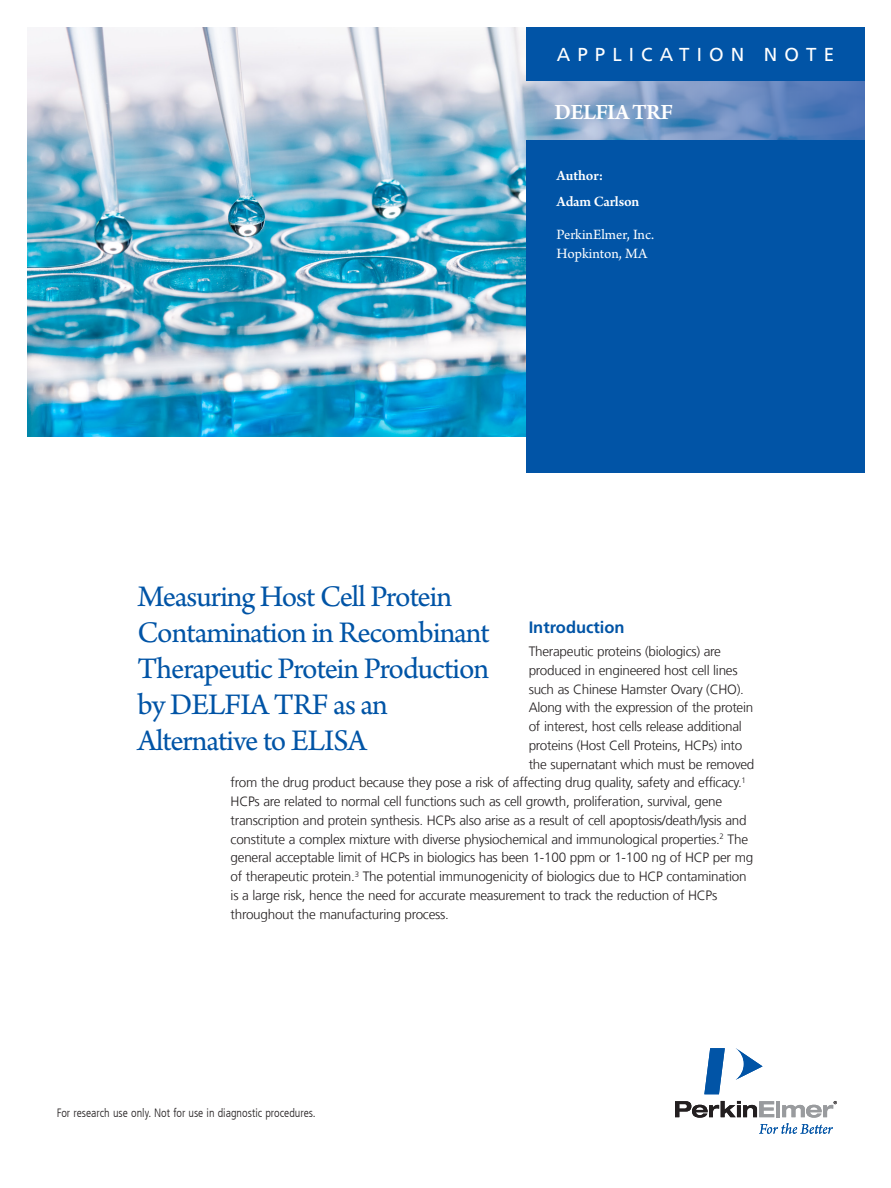
<style>
.page{position:relative;width:891px;height:1188px;background:#fff}
.page>*{position:absolute;margin:0;border:0;box-sizing:border-box;transform-origin:0 0}
.Intro_Head{font:31.5px/36px "Arno Pro";letter-spacing:-.03em;color:#0154a6}
.Product_header_panto{font:600 23.1px "Arno Pro";letter-spacing:-.03em;color:#fff}
.t1{font:18.75px "Frutiger LT Com";letter-spacing:.38em;color:#fff}
.table{font:700 16.5px "Frutiger LT Com";color:#0154a6}
.Body{font:15px/19.5px "Arno Pro";color:#fff}
.Body-2{font:600 15px "Arno Pro";letter-spacing:-.01em;color:#fff}
.Paragraph_Head{font:300 13.5px "Frutiger LT Com";letter-spacing:-.02em;color:#231f20}
.Bulleted_Copy_Last_B{font:300 condensed 12px "Frutiger LT Com";color:#231f20}
</style>
<div class="page">
<img style="left:28px;top:27px;width:498px;height:409px">
<svg style="left:519px;top:76px;width:346px;height:118px;background:#7697c5"></svg>
<svg style="left:736px;top:1048px;width:27px;height:32px"></svg>
<svg style="left:704px;top:1048px;width:21px;height:46px"></svg>
<svg style="left:675px;top:1101px;width:162px;height:33px"></svg>
<div style="left:526px;top:27px;width:339px;height:54px;background:#0154a6"></div>
<div style="left:526px;top:140px;width:339px;height:332px;background:#0154a6"></div>
<p class="t1" style="left:557px;top:43px;width:279px">APPLICATION NOTE</p>
<p class="Product_header_panto" style="left:555px;top:99px;width:120px">DELFIA TRF</p>
<p class="Body-2" style="left:557px;top:167px;width:48px">Author:</p>
<p class="Body-2" style="left:557px;top:193px;width:84px">Adam Carlson</p>
<p class="Body" style="left:557px;top:226px;width:99px">PerkinElmer, Inc.<br>Hopkinton, MA</p>
<p class="Intro_Head" style="left:138px;top:580px;width:354px">Measuring Host Cell Protein<br>Contamination in Recombinant<br>Therapeutic Protein Production by DELFIA TRF as an</p>
<p class="Intro_Head" style="left:138px;top:724px;width:231px">Alternative to ELISA</p>
<p class="table" style="left:529px;top:618px;width:97px">Introduction</p>
<p class="Paragraph_Head" style="left:529px;top:644px;width:194px">Therapeutic proteins (biologics) are</p>
<p class="Paragraph_Head" style="left:529px;top:662px;width:210px">produced in engineered host cell lines</p>
<p class="Paragraph_Head" style="left:529px;top:681px;width:217px">such as Chinese Hamster Ovary (CHO).</p>
<p class="Paragraph_Head" style="left:529px;top:700px;width:226px">Along with the expression of the protein</p>
<p class="Paragraph_Head" style="left:529px;top:719px;width:215px">of interest, host cells release additional</p>
<p class="Paragraph_Head" style="left:529px;top:737px;width:215px">proteins (Host Cell Proteins, HCPs) into</p>
<p class="Paragraph_Head" style="left:529px;top:756px;width:227px">the supernatant which must be removed</p>
<p class="Paragraph_Head" style="left:231px;top:775px;width:517px">from the drug product because they pose a risk of affecting drug quality, safety and efficacy.<sup>1</sup></p>
<p class="Paragraph_Head" style="left:231px;top:794px;width:493px">HCPs are related to normal cell functions such as cell growth, proliferation, survival, gene</p>
<p class="Paragraph_Head" style="left:231px;top:812px;width:518px">transcription and protein synthesis. HCPs also arise as a result of cell apoptosis/death/lysis and</p>
<p class="Paragraph_Head" style="left:231px;top:831px;width:519px">constitute a complex mixture with diverse physiochemical and immunological properties.<sup>2</sup> The</p>
<p class="Paragraph_Head" style="left:231px;top:850px;width:524px">general acceptable limit of HCPs in biologics has been 1-100 ppm or 1-100 ng of HCP per mg</p>
<p class="Paragraph_Head" style="left:231px;top:869px;width:517px">of therapeutic protein.<sup>3</sup> The potential immunogenicity of biologics due to HCP contamination</p>
<p class="Paragraph_Head" style="left:231px;top:887px;width:488px">is a large risk, hence the need for accurate measurement to track the reduction of HCPs</p>
<p class="Paragraph_Head" style="left:231px;top:906px;width:220px">throughout the manufacturing process.</p>
<p class="Bulleted_Copy_Last_B" style="left:57px;top:1106px;width:260px">For research use only. Not for use in diagnostic procedures.</p>
</div>
